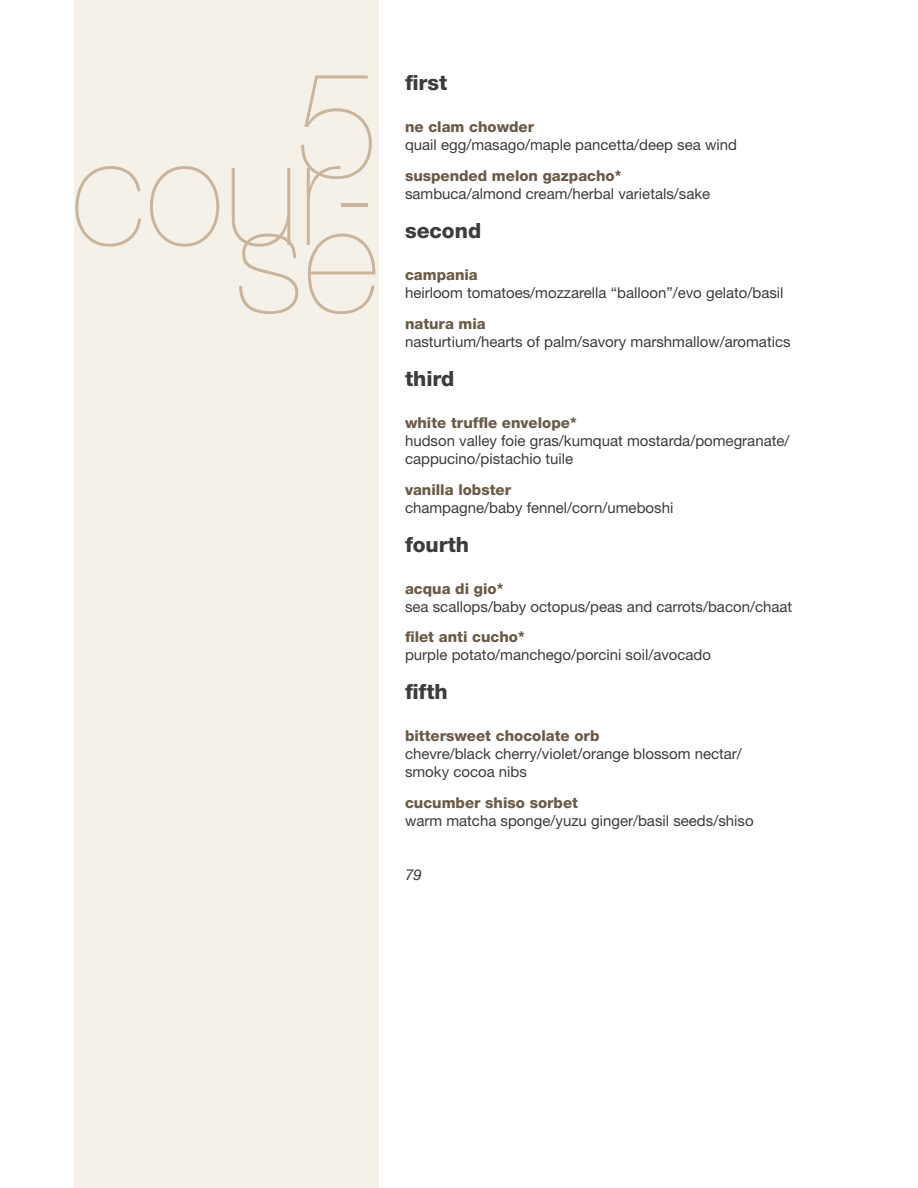
<style>
.page{position:relative;width:918px;height:1188px;background:#fff}
.page>*{position:absolute;margin:0;border:0;box-sizing:border-box;transform-origin:0 0}
.t1{font:200 150px "Helvetica Neue";color:#c9b49d}
.t2{font:800 21px "Helvetica Neue";color:#3c3c3b}
.t3{font:15px/18px "Helvetica Neue";color:#3c3c3b}
.t4{font:800 15px "Helvetica Neue";color:#6a5b49}
.t5{font:italic 15px "Helvetica Neue";color:#3c3c3b}
</style>
<div class="page">
<div style="left:75px;top:0;width:304px;height:1188px;background:#f5f1e9"></div>
<h1 class="t1" style="left:296px;top:38px;width:85px">5</h1>
<h1 class="t1" style="left:71px;top:105px;width:310px">cour-</h1>
<h1 class="t1" style="left:235px;top:173px;width:146px">se</h1>
<h2 class="t2" style="left:405px;top:71px;width:44px">first</h2>
<p class="t4" style="left:405px;top:118px;width:131px">ne clam chowder</p>
<p class="t3" style="left:405px;top:136px;width:333px">quail egg/masago/maple pancetta/deep sea wind</p>
<p class="t4" style="left:405px;top:167px;width:218px">suspended melon gazpacho*</p>
<p class="t3" style="left:405px;top:185px;width:307px">sambuca/almond cream/herbal varietals/sake</p>
<h2 class="t2" style="left:405px;top:218px;width:78px">second</h2>
<p class="t4" style="left:405px;top:266px;width:74px">campania</p>
<p class="t3" style="left:405px;top:284px;width:380px">heirloom tomatoes/mozzarella “balloon”/evo gelato/basil</p>
<p class="t4" style="left:405px;top:315px;width:82px">natura mia</p>
<p class="t3" style="left:405px;top:332px;width:387px">nasturtium/hearts of palm/savory marshmallow/aromatics</p>
<h2 class="t2" style="left:405px;top:366px;width:51px">third</h2>
<p class="t4" style="left:405px;top:414px;width:173px">white truffle envelope*</p>
<p class="t3" style="left:405px;top:431px;width:386px">hudson valley foie gras/kumquat mostarda/pomegranate/ cappucino/pistachio tuile</p>
<p class="t4" style="left:405px;top:480px;width:108px">vanilla lobster</p>
<p class="t3" style="left:405px;top:498px;width:270px">champagne/baby fennel/corn/umeboshi</p>
<h2 class="t2" style="left:405px;top:532px;width:66px">fourth</h2>
<p class="t4" style="left:405px;top:579px;width:100px">acqua di gio*</p>
<p class="t3" style="left:405px;top:597px;width:389px">sea scallops/baby octopus/peas and carrots/bacon/chaat</p>
<p class="t4" style="left:405px;top:628px;width:121px">filet anti cucho*</p>
<p class="t3" style="left:405px;top:646px;width:308px">purple potato/manchego/porcini soil/avocado</p>
<h2 class="t2" style="left:405px;top:680px;width:44px">fifth</h2>
<p class="t4" style="left:405px;top:727px;width:196px">bittersweet chocolate orb</p>
<p class="t3" style="left:405px;top:745px;width:338px">chevre/black cherry/violet/orange blossom nectar/ smoky cocoa nibs</p>
<p class="t4" style="left:405px;top:794px;width:175px">cucumber shiso sorbet</p>
<p class="t3" style="left:405px;top:812px;width:350px">warm matcha sponge/yuzu ginger/basil seeds/shiso</p>
<p class="t5" style="left:405px;top:866px;width:18px">79</p>
</div>
